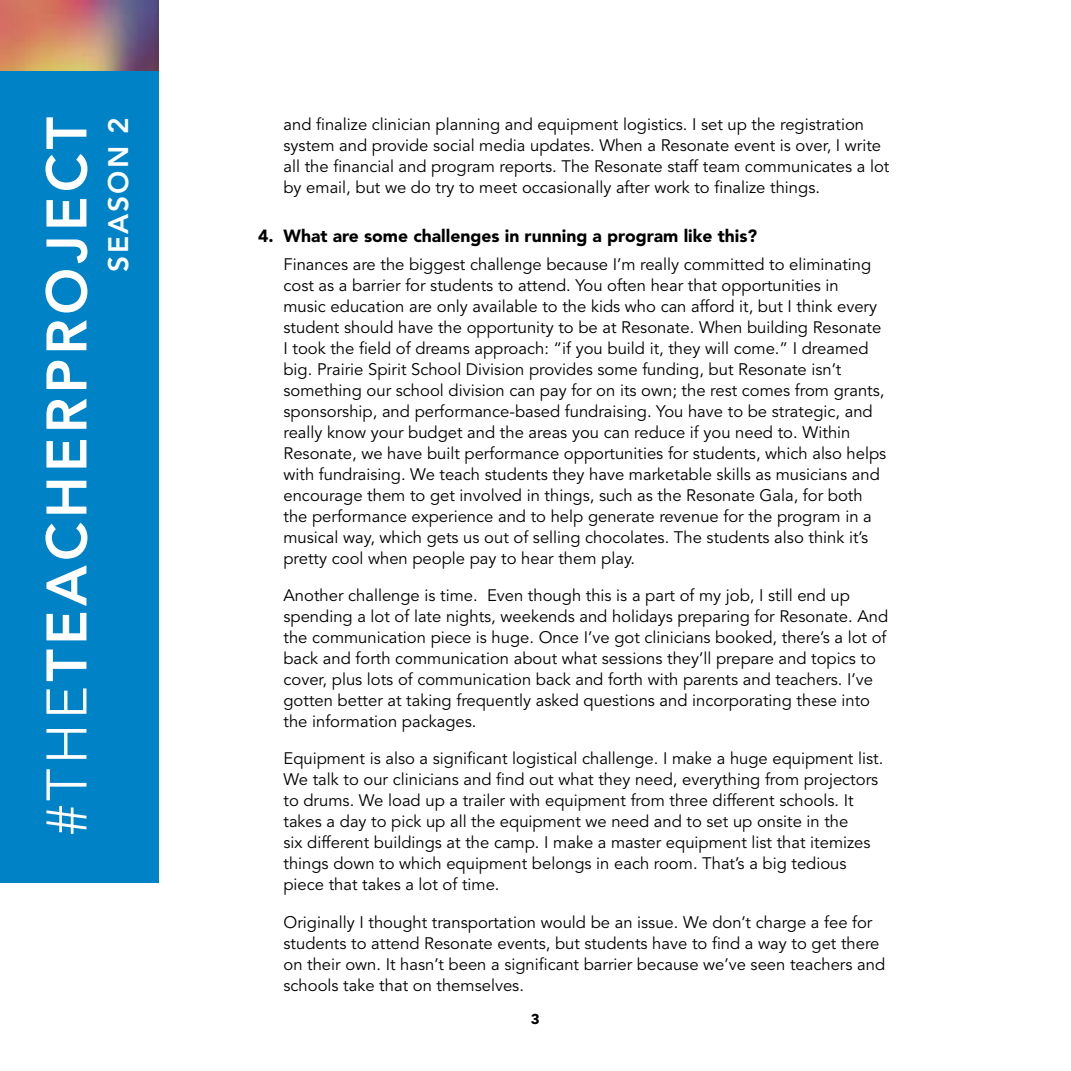
<style>
.page{position:relative;width:1071px;height:1071px;background:#fff}
.page>*{position:absolute;margin:0;border:0;box-sizing:border-box;transform-origin:0 0}
.t1{font:800 56.52px "Avenir LT Std";letter-spacing:.075em;color:#fff}
.t2{font:800 28px "Avenir LT Std";letter-spacing:.075em;color:#fff}
.t3{font:900 17.5px "Avenir LT Std";color:#000}
.t4{font:16.62px/21px "Avenir LT Std";color:#000}
.t5{font:700 14px "Avenir Next";color:#000}
.s1{font-weight:300}
</style>
<div class="page">
<div style="left:0;top:71px;width:158px;height:812px;background:#0082c7"></div>
<img style="left:0;top:0;width:158px;height:71px">
<h1 class="t1" style="left:33px;top:835px;width:719px;rotate:-90deg"><span class="s1">#THE</span>TEACHERPROJECT</h1>
<h2 class="t2" style="left:102px;top:272px;width:156px;rotate:-90deg">SEASON 2</h2>
<p class="t4" style="left:284px;top:114px;width:607px">and finalize clinician planning and equipment logistics. I set up the registration system and provide social media updates. When a Resonate event is over, I write all the financial and program reports. The Resonate staff team communicates a lot by email, but we do try to meet occasionally after work to finalize things.</p>
<p class="t3" style="left:258px;top:226px;width:500px">4. What are some challenges in running a program like this?</p>
<p class="t4" style="left:284px;top:254px;width:604px">Finances are the biggest challenge because I’m really committed to eliminating cost as a barrier for students to attend. You often hear that opportunities in<br>music education are only available to the kids who can afford it, but I think every student should have the opportunity to be at Resonate. When building Resonate I took the field of dreams approach: “if you build it, they will come.” I dreamed big. Prairie Spirit School Division provides some funding, but Resonate isn’t something our school division can pay for on its own; the rest comes from grants, sponsorship, and performance-based fundraising. You have to be strategic, and really know your budget and the areas you can reduce if you need to. Within Resonate, we have built performance opportunities for students, which also helps with fundraising. We teach students they have marketable skills as musicians and encourage them to get involved in things, such as the Resonate Gala, for both the performance experience and to help generate revenue for the program in a musical way, which gets us out of selling chocolates. The students also think it’s pretty cool when people pay to hear them play.</p>
<p class="t4" style="left:284px;top:585px;width:606px">Another challenge is time. Even though this is a part of my job, I still end up spending a lot of late nights, weekends and holidays preparing for Resonate. And the communication piece is huge. Once I’ve got clinicians booked, there’s a lot of back and forth communication about what sessions they’ll prepare and topics to cover, plus lots of communication back and forth with parents and teachers. I’ve gotten better at taking frequently asked questions and incorporating these into the information packages.</p>
<p class="t4" style="left:284px;top:749px;width:601px">Equipment is also a significant logistical challenge. I make a huge equipment list.<br>We talk to our clinicians and find out what they need, everything from projectors to drums. We load up a trailer with equipment from three different schools. It takes a day to pick up all the equipment we need and to set up onsite in the<br>six different buildings at the camp. I make a master equipment list that itemizes things down to which equipment belongs in each room. That’s a big tedious piece that takes a lot of time.</p>
<p class="t4" style="left:284px;top:912px;width:603px">Originally I thought transportation would be an issue. We don’t charge a fee for students to attend Resonate events, but students have to find a way to get there on their own. It hasn’t been a significant barrier because we’ve seen teachers and schools take that on themselves.</p>
<p class="t5" style="left:531px;top:1007px;width:11px">3</p>
</div>
